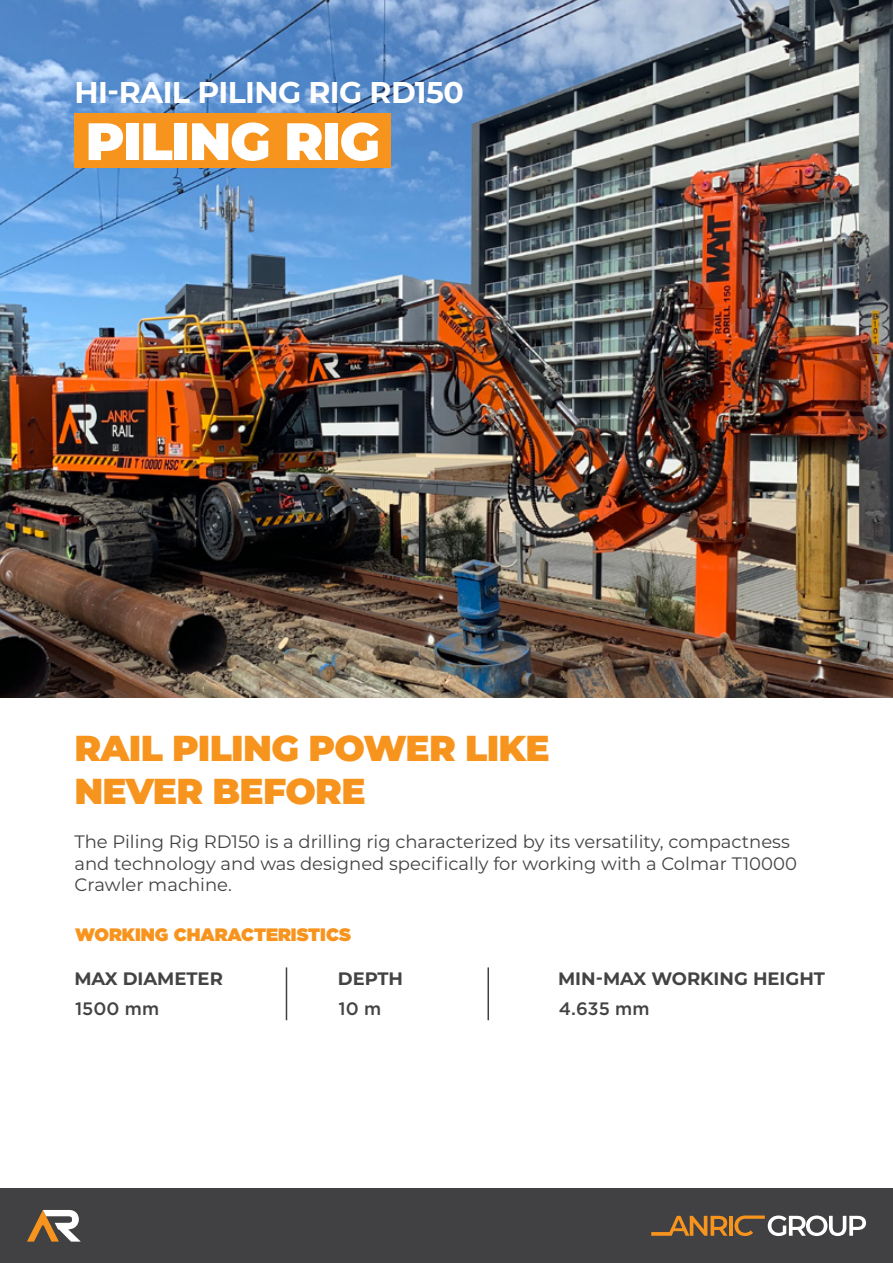
<style>
.page{position:relative;width:893px;height:1263px;background:#fff}
.page>*{position:absolute;margin:0;border:0;box-sizing:border-box;transform-origin:0 0}
.t1{font:900 52.5px "Montserrat";letter-spacing:-.02em;color:#fff}
.t2{font:900 36px/43.2px "Montserrat";letter-spacing:-.02em;color:#f7941e}
.t3{font:700 30px "Montserrat";letter-spacing:-.02em;color:#fff}
.t4{font:18px/21.6px "Montserrat";color:#434344}
.t5{font:700 18px "Montserrat";color:#434344}
.t6{font:900 18px "Gotham";color:#f7941e}
.t7{font:500 18px "Gotham";color:#434344}
</style>
<div class="page">
<div style="left:0;top:1188px;width:893px;height:75px;background:#414042"></div>
<svg style="left:27px;top:1210px;width:53px;height:31px"></svg>
<hr style="left:729px;top:1216px;width:4px;height:20px;background:#f7941e">
<svg style="left:651px;top:1216px;width:77px;height:20px"></svg>
<svg style="left:734px;top:1215px;width:132px;height:21px"></svg>
<img style="left:0;top:0;width:893px;height:697px">
<hr style="left:286px;top:967px;width:1px;height:53px;background:#414042">
<hr style="left:487px;top:967px;width:2px;height:53px;background:#414042">
<div style="left:74px;top:113px;width:317px;height:55px;background:#f7941e"></div>
<h3 class="t3" style="left:74px;top:71px;width:391px">HI-RAIL PILING RIG RD150</h3>
<h1 class="t1" style="left:86px;top:102px;width:296px">PILING RIG</h1>
<h2 class="t2" style="left:74px;top:724px;width:477px">RAIL PILING POWER LIKE<br>NEVER BEFORE</h2>
<p class="t4" style="left:74px;top:830px;width:724px">The Piling Rig RD150 is a drilling rig characterized by its versatility, compactness and technology and was designed specifically for working with a Colmar T10000<br>Crawler machine.</p>
<p class="t6" style="left:75px;top:922px;width:277px">WORKING CHARACTERISTICS</p>
<p class="t5" style="left:74px;top:965px;width:150px">MAX DIAMETER</p>
<p class="t7" style="left:75px;top:997px;width:85px">1500 mm</p>
<p class="t5" style="left:338px;top:965px;width:67px">DEPTH</p>
<p class="t7" style="left:339px;top:997px;width:44px">10 m</p>
<p class="t5" style="left:558px;top:965px;width:268px">MIN-MAX WORKING HEIGHT</p>
<p class="t7" style="left:559px;top:997px;width:92px">4.635 mm</p>
</div>
